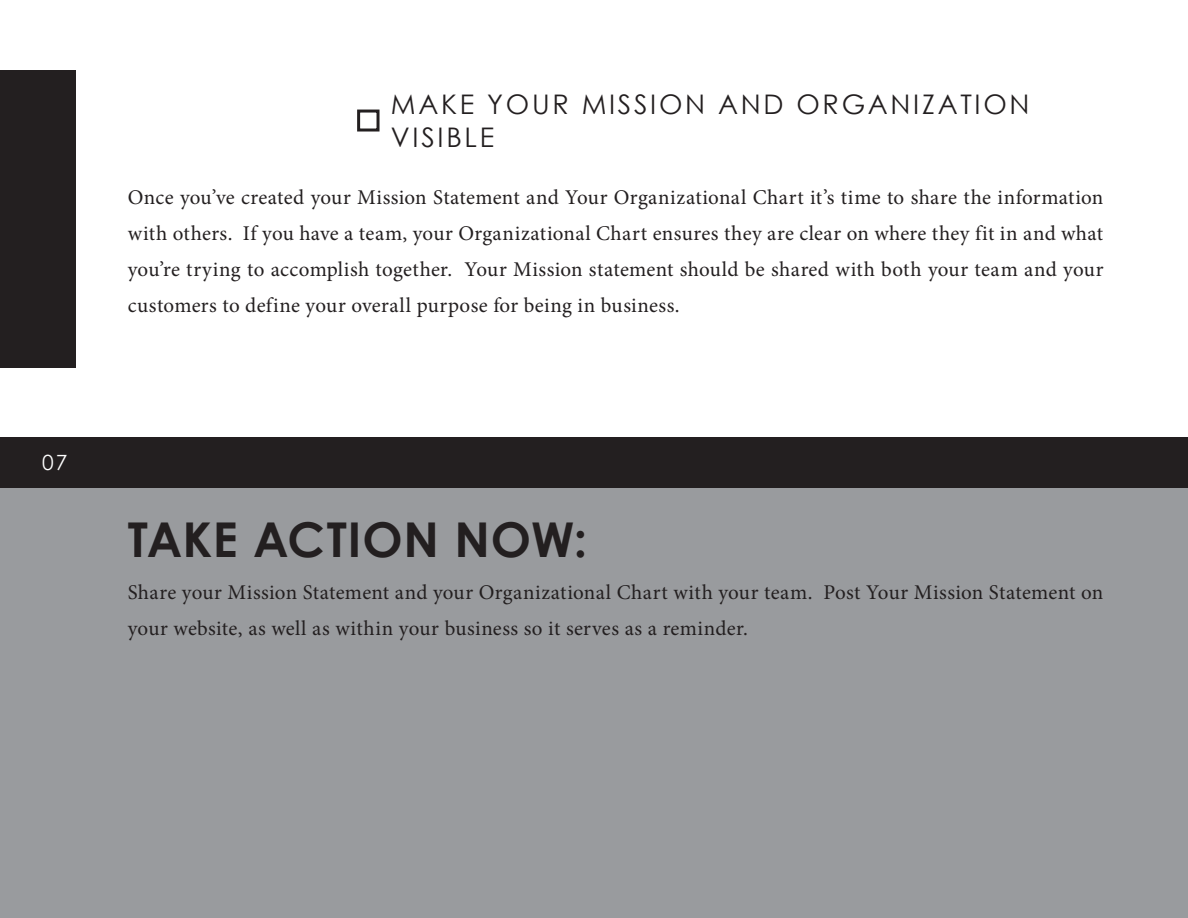
<style>
.page{position:relative;width:1188px;height:918px;background:#fff}
.page>*{position:absolute;margin:0;border:0;box-sizing:border-box;transform-origin:0 0}
.Normal_12pt_light{font:700 48px "Century Gothic";letter-spacing:.015em;color:#231f20}
.Subtitle_18pt_regula{font:27px/32.4px "Century Gothic";letter-spacing:.1em;color:#231f20}
.Normal_12pt_light-2{font:21px/36px "Minion Pro";letter-spacing:.015em;color:#231f20;text-align:justify}
.Subtitle_18pt_regula-2{font:21px "Century Gothic";color:#fff}
</style>
<div class="page">
<div style="left:0;top:437px;width:1188px;height:51px;background:#231f20"></div>
<div style="left:0;top:488px;width:1188px;height:430px;background:#999b9e"></div>
<div style="left:0;top:70px;width:76px;height:298px;background:#231f20"></div>
<div style="left:357px;top:110px;width:23px;height:22px;border:3px solid #231f20"></div>
<p class="Subtitle_18pt_regula-2" style="left:42px;top:447px;width:27px">07</p>
<p class="Subtitle_18pt_regula" style="left:391px;top:88px;width:640px">MAKE YOUR MISSION AND ORGANIZATION<br>VISIBLE</p>
<p class="Normal_12pt_light-2" style="left:128px;top:180px;width:977px">Once you’ve created your Mission Statement and Your Organizational Chart it’s time to share the information with others. If you have a team, your Organizational Chart ensures they are clear on where they fit in and what you’re trying to accomplish together. Your Mission statement should be shared with both your team and your customers to define your overall purpose for being in business.</p>
<p class="Normal_12pt_light" style="left:128px;top:503px;width:461px">TAKE ACTION NOW:</p>
<p class="Normal_12pt_light-2" style="left:128px;top:575px;width:977px">Share your Mission Statement and your Organizational Chart with your team. Post Your Mission Statement on your website, as well as within your business so it serves as a reminder.</p>
</div>
